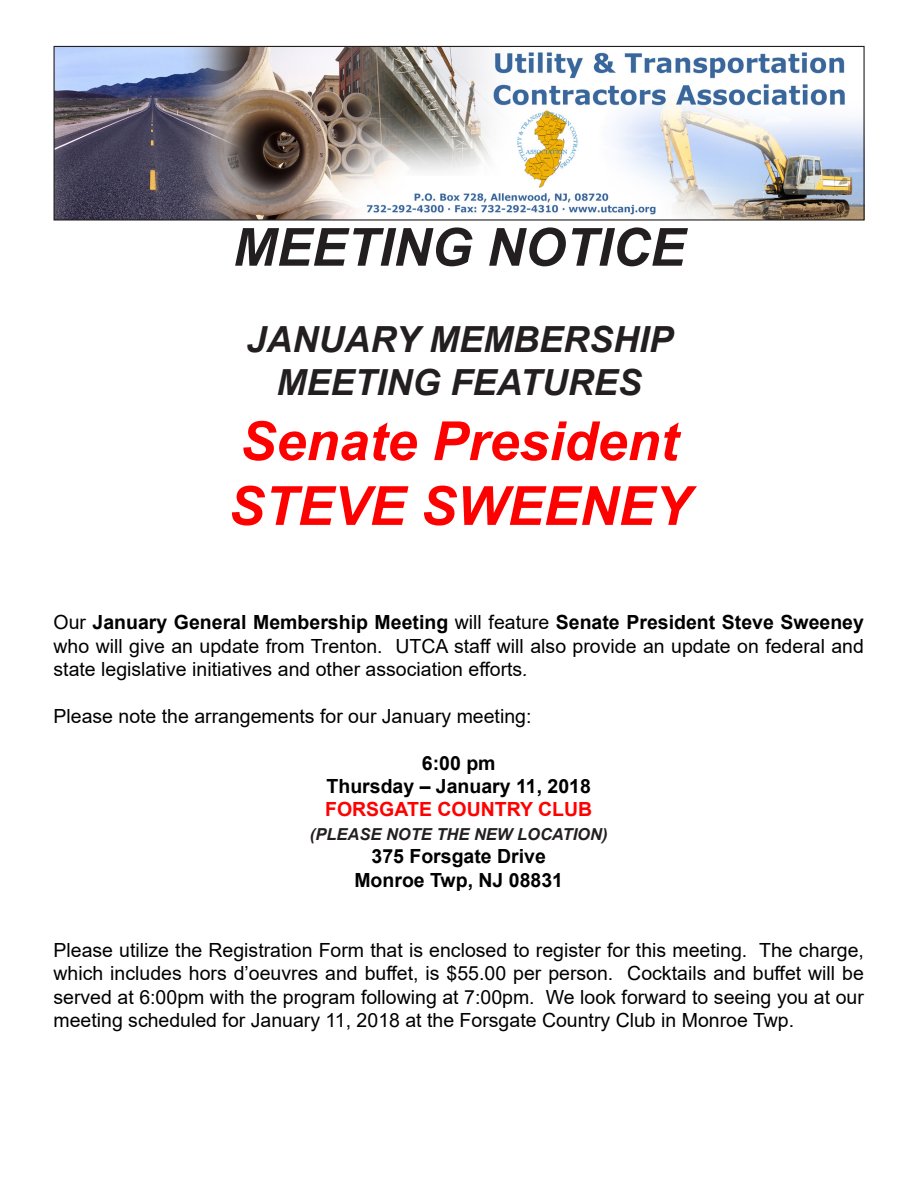
<style>
.page{position:relative;width:918px;height:1188px;background:#fff}
.page>*{position:absolute;margin:0;border:0;box-sizing:border-box;transform-origin:0 0}
.Paragraph{font:italic 700 54px "Arial";color:#f00}
.Paragraph-2{font:italic 700 52.5px "Arial";color:#231f20}
.Paragraph-3{font:italic 700 36px "Arial";color:#231f20}
.t1{font:19.5px/23.4px "Arial";color:#000;text-align:justify}
.t2{font:700 19.5px "Arial";color:#000}
.t3{font:700 19.5px "Arial";color:#f00}
.t4{font:italic 700 16.5px "Arial";color:#231f20}
.s1{font-weight:700}
.s2{font-style:italic}
</style>
<div class="page">
<img style="left:55px;top:48px;width:808px;height:171px">
<div style="left:53px;top:46px;width:812px;height:175px;border:1px solid #231f20"></div>
<p class="Paragraph-2" style="left:233px;top:212px;width:454px">MEETING NOTICE</p>
<p class="Paragraph-3" style="left:246px;top:315px;width:428px">JANUARY MEMBERSHIP</p>
<p class="Paragraph-3" style="left:276px;top:359px;width:367px">MEETING FEATURES</p>
<p class="Paragraph" style="left:240px;top:405px;width:440px">Senate President</p>
<p class="Paragraph" style="left:228px;top:470px;width:464px">STEVE SWEENEY</p>
<p class="t1" style="left:53px;top:610px;width:812px">Our <span class="s1">January General Membership Meeting</span> will feature <span class="s1">Senate President Steve Sweeney </span>who will give an update from Trenton. UTCA staff will also provide an update on federal and state legislative initiatives and other association efforts<span class="s2">.</span></p>
<p class="t1" style="left:53px;top:704px;width:479px">Please note the arrangements for our January meeting:</p>
<p class="t2" style="left:422px;top:749px;width:75px">6:00 pm</p>
<p class="t2" style="left:327px;top:772px;width:266px">Thursday – January 11, 2018</p>
<p class="t3" style="left:325px;top:796px;width:269px">FORSGATE COUNTRY CLUB</p>
<p class="t4" style="left:310px;top:823px;width:299px">(PLEASE NOTE THE NEW LOCATION)</p>
<p class="t2" style="left:371px;top:843px;width:176px">375 Forsgate Drive</p>
<p class="t2" style="left:354px;top:866px;width:210px">Monroe Twp, NJ 08831</p>
<p class="t1" style="left:53px;top:938px;width:812px">Please utilize the Registration Form that is enclosed to register for this meeting. The charge, which includes hors d’oeuvres and buffet, is $55.00 per person. Cocktails and buffet will be served at 6:00pm with the program following at 7:00pm. We look forward to seeing you at our meeting scheduled for January 11, 2018 at the Forsgate Country Club in Monroe Twp.</p>
</div>
